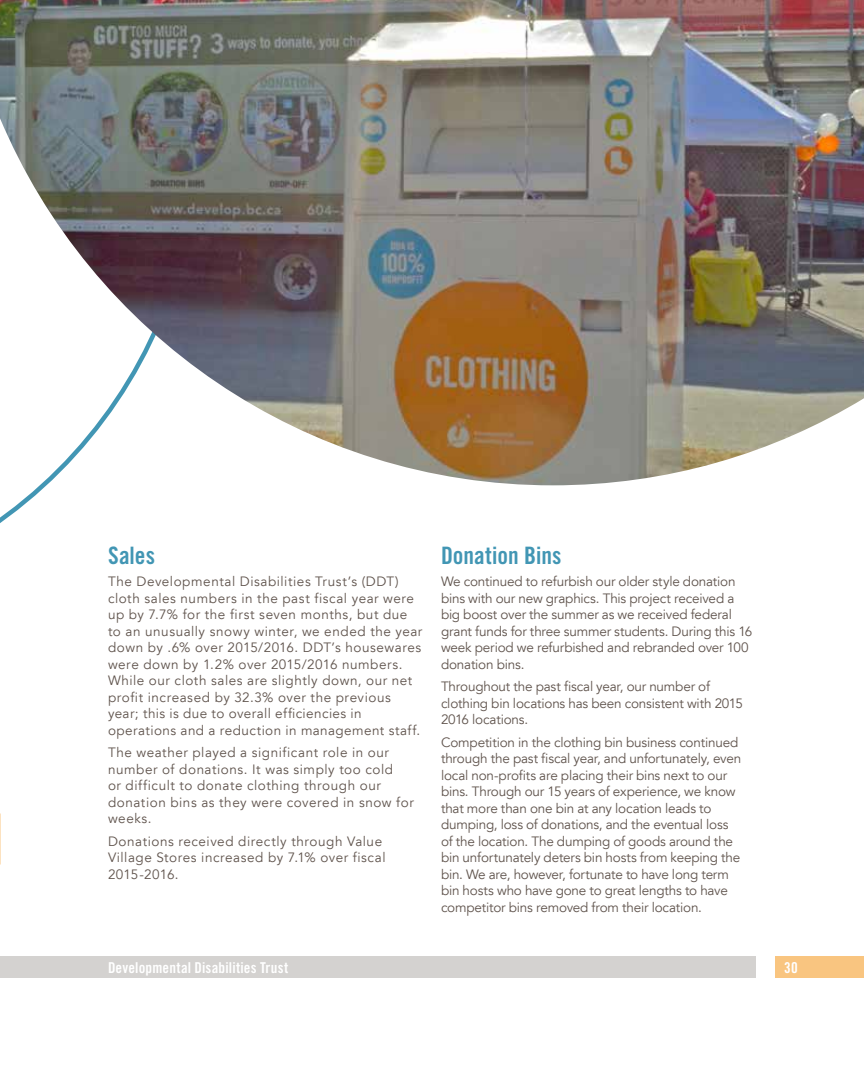
<style>
.page{position:relative;width:864px;height:1080px;background:#fff}
.page>*{position:absolute;margin:0;border:0;box-sizing:border-box;transform-origin:0 0}
.t1{font:24px "Trade Gothic LT Std Bd Cn 20";color:#4296b4}
.t2{font:15px "Trade Gothic LT Std Bd Cn 20";letter-spacing:.01em;color:#fff}
.t3{font:13.5px/16.5px "Avenir LT";letter-spacing:-.005em;color:#60544d}
.t4{font:13.5px/16.5px "Avenir LT";letter-spacing:.04em;color:#60544d}
</style>
<div class="page">
<img style="left:0;top:0;width:864px;height:485px">
<div style="left:0;top:957px;width:756px;height:21px;background:#d4d2d0"></div>
<div style="left:775px;top:957px;width:89px;height:21px;background:#f9c580"></div>
<h1 class="t1" style="left:108px;top:541px;width:49px">Sales</h1>
<p class="t4" style="left:108px;top:574px;width:316px">The Developmental Disabilities Trust’s (DDT) cloth sales numbers in the past fiscal year were up by 7.7% for the first seven months, but due to an unusually snowy winter, we ended the year down by .6% over 2015/2016. DDT’s housewares were down by 1.2% over 2015/2016 numbers.<br>While our cloth sales are slightly down, our net profit increased by 32.3% over the previous year; this is due to overall efficiencies in operations and a reduction in management staff.</p>
<p class="t4" style="left:108px;top:745px;width:307px">The weather played a significant role in our number of donations. It was simply too cold<br>or difficult to donate clothing through our donation bins as they were covered in snow for weeks.</p>
<p class="t4" style="left:108px;top:833px;width:279px">Donations received directly through Value<br>Village Stores increased by 7.1% over fiscal<br>2015-2016.</p>
<h1 class="t1" style="left:441px;top:541px;width:122px">Donation Bins</h1>
<p class="t3" style="left:441px;top:574px;width:313px">We continued to refurbish our older style donation bins with our new graphics. This project received a big boost over the summer as we received federal grant funds for three summer students. During this 16 week period we refurbished and rebranded over 100 donation bins.</p>
<p class="t3" style="left:441px;top:679px;width:303px">Throughout the past fiscal year, our number of clothing bin locations has been consistent with 2015<br>2016 locations.</p>
<p class="t3" style="left:441px;top:734px;width:302px">Competition in the clothing bin business continued through the past fiscal year, and unfortunately, even local non-profits are placing their bins next to our bins. Through our 15 years of experience, we know that more than one bin at any location leads to dumping, loss of donations, and the eventual loss of the location. The dumping of goods around the bin unfortunately deters bin hosts from keeping the bin. We are, however, fortunate to have long term bin hosts who have gone to great lengths to have competitor bins removed from their location.</p>
<p class="t2" style="left:108px;top:958px;width:182px">Developmental Disabilities Trust</p>
<p class="t2" style="left:784px;top:958px;width:15px">30</p>
</div>
